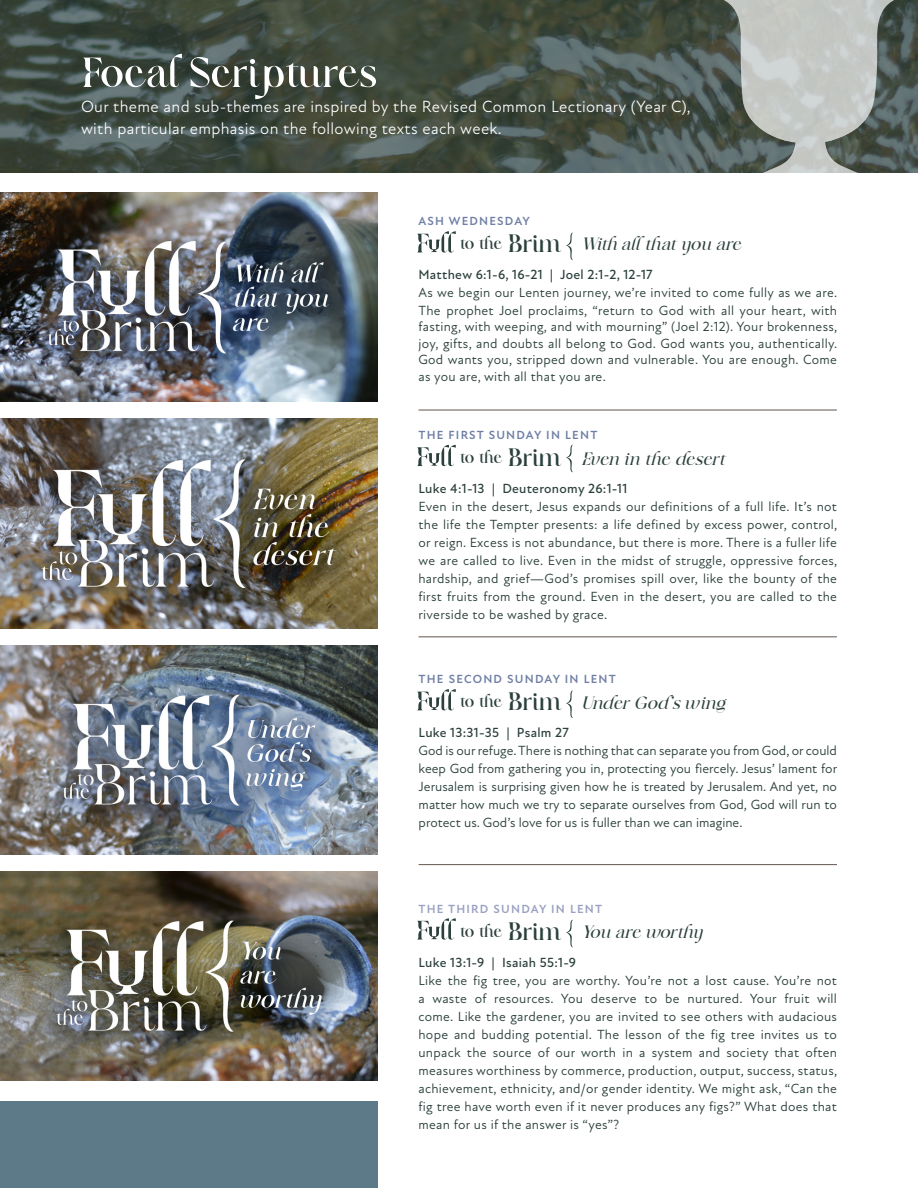
<style>
.page{position:relative;width:918px;height:1188px;background:#fff}
.page>*{position:absolute;margin:0;border:0;box-sizing:border-box;transform-origin:0 0}
.t1{font:700 60px "Frunchy Serif";color:#fff}
.t2{font:italic 500 25.5px "Frunchy Serif";letter-spacing:.005em;color:#2b403c}
.t3{font:16.5px/21px "Atten New";letter-spacing:.02em;color:#fff}
.t4{font:13.5px/18px "Atten New";letter-spacing:.02em;color:#2b403c;text-align:justify}
.t5{font:500 13.5px "Atten New";letter-spacing:.02em;color:#2b403c}
.t6{font:700 12px "Atten New";letter-spacing:.1em;color:#6f7fa5}
.t7{font:700 12px "Atten New";letter-spacing:.1em;color:#9aa1c0}
.s1{font-weight:700;font-style:normal;font-size:24px}
.s2{font-weight:700;font-style:normal;font-size:36px}
</style>
<div class="page">
<svg style="left:0;top:0;width:918px;height:172px;background:#434e44"></svg>
<hr style="left:418px;top:637px;width:419px;height:1px;background:#63554f">
<hr style="left:418px;top:410px;width:419px;height:1px;background:#63554f">
<hr style="left:419px;top:864px;width:418px;height:1px;background:#63554f">
<svg style="left:417px;top:445px;width:39px;height:21px"></svg>
<svg style="left:417px;top:231px;width:39px;height:22px"></svg>
<svg style="left:722px;top:0;width:174px;height:173px;background:#9ca29e"></svg>
<svg style="left:417px;top:918px;width:39px;height:22px"></svg>
<svg style="left:417px;top:689px;width:39px;height:21px"></svg>
<img style="left:0;top:192px;width:378px;height:210px">
<img style="left:0;top:419px;width:378px;height:209px">
<img style="left:0;top:645px;width:378px;height:209px">
<img style="left:0;top:871px;width:378px;height:210px">
<svg style="left:566px;top:445px;width:7px;height:27px"></svg>
<svg style="left:566px;top:691px;width:7px;height:27px"></svg>
<svg style="left:566px;top:920px;width:7px;height:27px"></svg>
<svg style="left:566px;top:233px;width:7px;height:27px"></svg>
<div style="left:0;top:1101px;width:378px;height:87px;background:#5c7a87"></div>
<h1 class="t1" style="left:81px;top:46px;width:298px">Focal Scriptures</h1>
<p class="t3" style="left:81px;top:97px;width:611px">Our theme and sub-themes are inspired by the Revised Common Lectionary (Year C), with particular emphasis on the following texts each week.</p>
<p class="t6" style="left:418px;top:213px;width:113px">ASH WEDNESDAY</p>
<h2 class="t2" style="left:460px;top:233px;width:283px"><span class="s1">to the</span> <span class="s2">Brim</span> With all that you are</h2>
<p class="t5" style="left:418px;top:266px;width:236px">Matthew 6:1-6, 16-21 | Joel 2:1-2, 12-17</p>
<p class="t4" style="left:418px;top:283px;width:420px">As we begin our Lenten journey, we’re invited to come fully as we are.<br>The prophet Joel proclaims, “return to God with all your heart, with</p>
<p class="t4" style="left:418px;top:319px;width:420px;line-height:16.5px">fasting, with weeping, and with mourning” (Joel 2:12). Your brokenness, joy, gifts, and doubts all belong to God. God wants you, authentically.<br>God wants you, stripped down and vulnerable. You are enough. Come as you are, with all that you are.</p>
<p class="t6" style="left:418px;top:428px;width:180px">THE FIRST SUNDAY IN LENT</p>
<h2 class="t2" style="left:460px;top:447px;width:267px"><span class="s1">to the</span> <span class="s2">Brim</span> Even in the desert</h2>
<p class="t5" style="left:418px;top:481px;width:210px">Luke 4:1-13 | Deuteronomy 26:1-11</p>
<p class="t4" style="left:418px;top:498px;width:420px">Even in the desert, Jesus expands our definitions of a full life. It’s not the life the Tempter presents: a life defined by excess power, control, or reign. Excess is not abundance, but there is more. There is a fuller life we are called to live. Even in the midst of struggle, oppressive forces, hardship, and grief—God’s promises spill over, like the bounty of the first fruits from the ground. Even in the desert, you are called to the riverside to be washed by grace.</p>
<p class="t6" style="left:419px;top:672px;width:199px">THE SECOND SUNDAY IN LENT</p>
<h2 class="t2" style="left:460px;top:691px;width:267px"><span class="s1">to the</span> <span class="s2">Brim</span> Under God's wing</h2>
<p class="t5" style="left:419px;top:725px;width:152px">Luke 13:31-35 | Psalm 27</p>
<p class="t4" style="left:419px;top:742px;width:420px">God is our refuge. There is nothing that can separate you from God, or could keep God from gathering you in, protecting you fiercely. Jesus’ lament for Jerusalem is surprising given how he is treated by Jerusalem. And yet, no matter how much we try to separate ourselves from God, God will run to protect us. God’s love for us is fuller than we can imagine.</p>
<p class="t7" style="left:418px;top:902px;width:185px">THE THIRD SUNDAY IN LENT</p>
<h2 class="t2" style="left:460px;top:921px;width:244px"><span class="s1">to the</span> <span class="s2">Brim</span> You are worthy</h2>
<p class="t5" style="left:418px;top:954px;width:159px">Luke 13:1-9 | Isaiah 55:1-9</p>
<p class="t4" style="left:418px;top:971px;width:420px">Like the fig tree, you are worthy. You’re not a lost cause. You’re not a waste of resources. You deserve to be nurtured. Your fruit will come. Like the gardener, you are invited to see others with audacious hope and budding potential. The lesson of the fig tree invites us to unpack the source of our worth in a system and society that often measures worthiness by commerce, production, output, success, status, achievement, ethnicity, and/or gender identity. We might ask, “Can the fig tree have worth even if it never produces any figs?” What does that mean for us if the answer is “yes”?</p>
</div>
